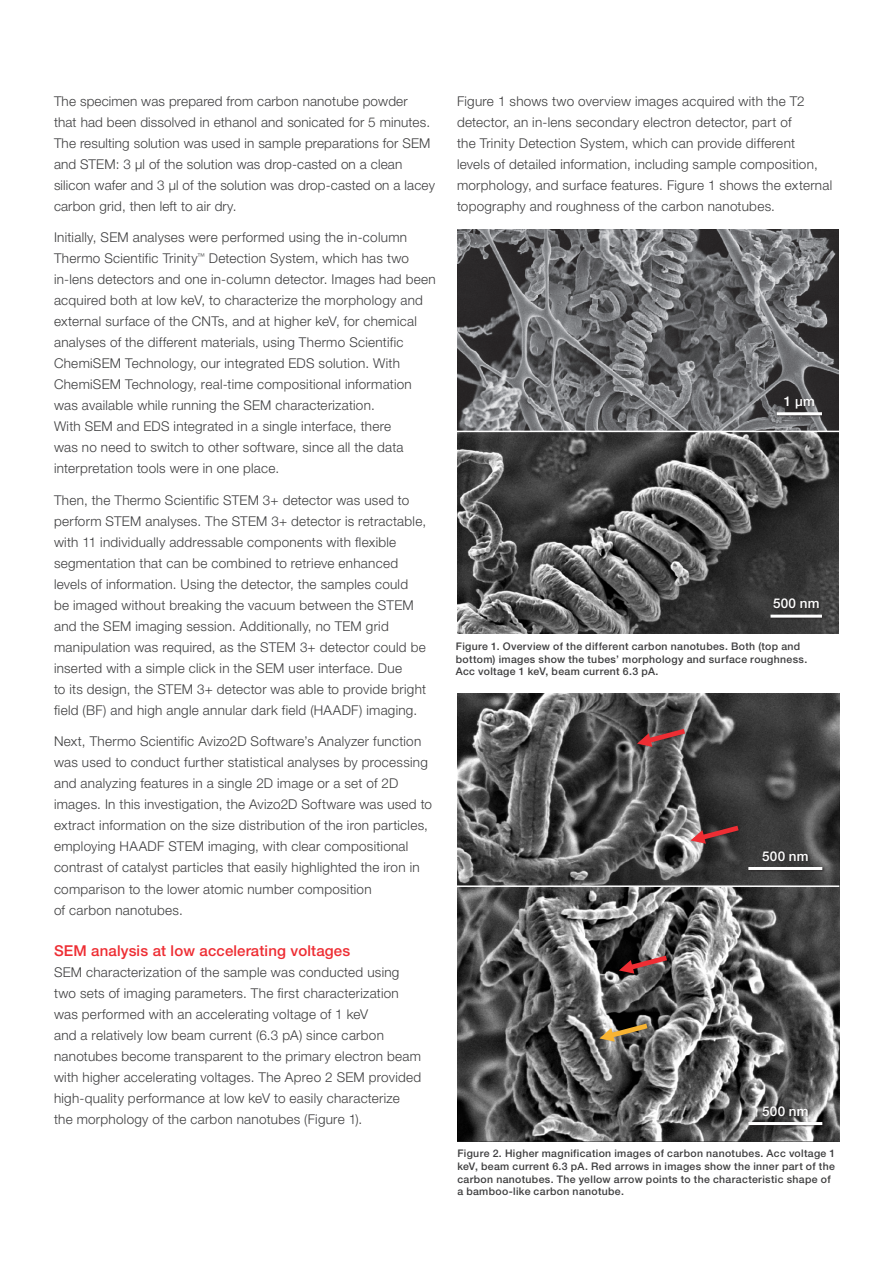
<style>
.page{position:relative;width:893px;height:1263px;background:#fff}
.page>*{position:absolute;margin:0;border:0;box-sizing:border-box;transform-origin:0 0}
.t1{font:500 15px "Helvetica Neue LTW1 G";letter-spacing:.01em;color:#ee2d33}
.t2{font:300 13.5px/21px "Helvetica Neue LTW1 G";letter-spacing:.02em;color:#3e3e3f}
.t3{font:500 13.5px "Helvetica Neue LTW1 G";letter-spacing:.015em;color:#fff}
.t4{font:500 10.5px/12.6px "Helvetica Neue LTW1 G";letter-spacing:.03em;color:#3e3e3f}
</style>
<div class="page">
<img style="left:457px;top:432px;width:382px;height:201px">
<svg style="left:457px;top:229px;width:382px;height:202px;background:#696a6c"></svg>
<div style="left:769px;top:598px;width:56px;height:22px;background:#231f20;opacity:.75"></div>
<hr style="left:770px;top:615px;width:52px;height:3px;background:#fff">
<div style="left:775px;top:395px;width:50px;height:23px;background:#231f20;opacity:.75"></div>
<hr style="left:777px;top:412px;width:45px;height:3px;background:#fff">
<img style="left:457px;top:887px;width:382px;height:254px">
<svg style="left:457px;top:693px;width:382px;height:192px;background:#505050"></svg>
<div style="left:747px;top:850px;width:78px;height:22px;background:#231f20;opacity:.75"></div>
<hr style="left:748px;top:867px;width:74px;height:3px;background:#fff">
<div style="left:747px;top:1105px;width:78px;height:22px;background:#231f20;opacity:.75"></div>
<hr style="left:748px;top:1122px;width:74px;height:3px;background:#fff">
<div style="left:690px;top:825px;width:51px;height:21px;background:#231f20;opacity:.25"></div>
<svg style="left:690px;top:826px;width:49px;height:18px"></svg>
<div style="left:636px;top:728px;width:51px;height:21px;background:#231f20;opacity:.25"></div>
<svg style="left:637px;top:729px;width:48px;height:18px"></svg>
<div style="left:618px;top:955px;width:51px;height:21px;background:#231f20;opacity:.25"></div>
<svg style="left:619px;top:956px;width:48px;height:18px"></svg>
<div style="left:599px;top:1023px;width:51px;height:21px;background:#231f20;opacity:.25"></div>
<svg style="left:599px;top:1023px;width:48px;height:19px"></svg>
<p class="t2" style="left:54px;top:90px;width:382px">The specimen was prepared from carbon nanotube powder<br>that had been dissolved in ethanol and sonicated for 5 minutes.<br>The resulting solution was used in sample preparations for SEM and STEM: 3 µl of the solution was drop-casted on a clean silicon wafer and 3 µl of the solution was drop-casted on a lacey carbon grid, then left to air dry.</p>
<p class="t2" style="left:54px;top:227px;width:383px">Initially, SEM analyses were performed using the in-column Thermo Scientific Trinity<sup>™</sup> Detection System, which has two in-lens detectors and one in-column detector. Images had been acquired both at low keV, to characterize the morphology and external surface of the CNTs, and at higher keV, for chemical analyses of the different materials, using Thermo Scientific ChemiSEM Technology, our integrated EDS solution. With ChemiSEM Technology, real-time compositional information was available while running the SEM characterization.<br>With SEM and EDS integrated in a single interface, there<br>was no need to switch to other software, since all the data interpretation tools were in one place.</p>
<p class="t2" style="left:54px;top:489px;width:374px">Then, the Thermo Scientific STEM 3+ detector was used to perform STEM analyses. The STEM 3+ detector is retractable, with 11 individually addressable components with flexible segmentation that can be combined to retrieve enhanced levels of information. Using the detector, the samples could be imaged without breaking the vacuum between the STEM and the SEM imaging session. Additionally, no TEM grid manipulation was required, as the STEM 3+ detector could be inserted with a simple click in the SEM user interface. Due<br>to its design, the STEM 3+ detector was able to provide bright field (BF) and high angle annular dark field (HAADF) imaging.</p>
<p class="t2" style="left:54px;top:731px;width:380px">Next, Thermo Scientific Avizo2D Software’s Analyzer function was used to conduct further statistical analyses by processing and analyzing features in a single 2D image or a set of 2D images. In this investigation, the Avizo2D Software was used to extract information on the size distribution of the iron particles, employing HAADF STEM imaging, with clear compositional contrast of catalyst particles that easily highlighted the iron in comparison to the lower atomic number composition<br>of carbon nanotubes.</p>
<p class="t1" style="left:54px;top:942px;width:298px">SEM analysis at low accelerating voltages</p>
<p class="t2" style="left:54px;top:962px;width:369px">SEM characterization of the sample was conducted using two sets of imaging parameters. The first characterization was performed with an accelerating voltage of 1 keV<br>and a relatively low beam current (6.3 pA) since carbon nanotubes become transparent to the primary electron beam with higher accelerating voltages. The Apreo 2 SEM provided high-quality performance at low keV to easily characterize the morphology of the carbon nanotubes (Figure 1).</p>
<p class="t2" style="left:457px;top:90px;width:377px">Figure 1 shows two overview images acquired with the T2 detector, an in-lens secondary electron detector, part of<br>the Trinity Detection System, which can provide different<br>levels of detailed information, including sample composition, morphology, and surface features. Figure 1 shows the external topography and roughness of the carbon nanotubes.</p>
<p class="t3" style="left:784px;top:393px;width:32px">1 μm</p>
<p class="t3" style="left:773px;top:595px;width:48px">500 nm</p>
<p class="t4" style="left:456px;top:640px;width:353px">Figure 1. Overview of the different carbon nanotubes. Both (top and bottom) images show the tubes’ morphology and surface roughness.<br>Acc voltage 1 keV, beam current 6.3 pA.</p>
<p class="t3" style="left:762px;top:848px;width:48px">500 nm</p>
<p class="t3" style="left:762px;top:1103px;width:48px">500 nm</p>
<p class="t4" style="left:457px;top:1147px;width:380px">Figure 2. Higher magnification images of carbon nanotubes. Acc voltage 1 keV, beam current 6.3 pA. Red arrows in images show the inner part of the carbon nanotubes. The yellow arrow points to the characteristic shape of a bamboo-like carbon nanotube.</p>
</div>
